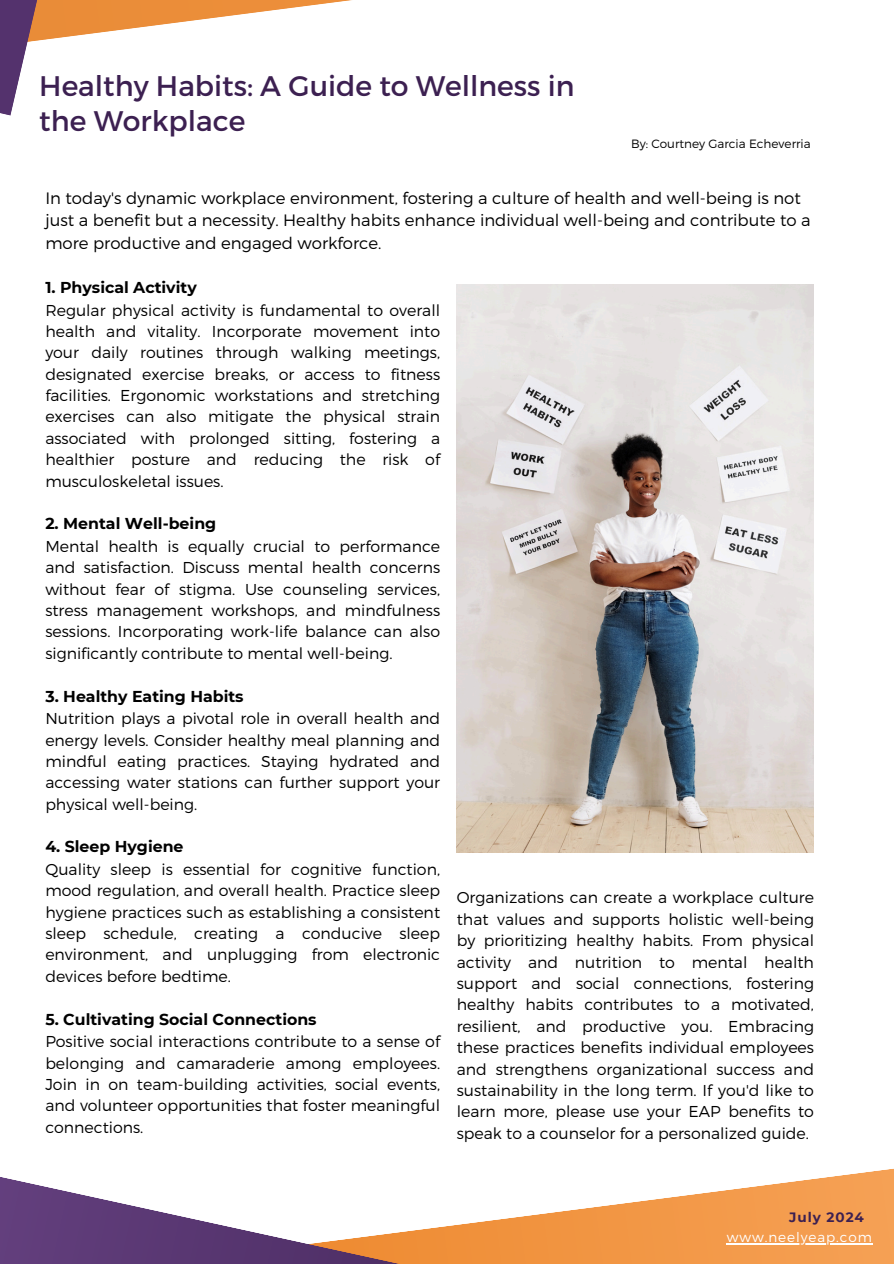
<style>
.page{position:relative;width:894px;height:1264px;background:#fff}
.page>*{position:absolute;margin:0;border:0;box-sizing:border-box;transform-origin:0 0}
.t1{font:28.35px/34.8px "Montserrat";color:#3c2051}
.t2{font:300 16.5px/22.5px "Montserrat";color:#000}
.t3{font:300 15.75px/21.6px "Montserrat";color:#000}
.t4{font:300 13.5px "Montserrat";letter-spacing:.07em;color:#fff}
.t5{font:700 13.5px "Montserrat";letter-spacing:.07em;color:#3c2051}
.t6{font:300 12px "Montserrat";color:#000}
.s1{font-weight:700}
</style>
<div class="page">
<svg style="left:726px;top:1169px;width:167px;height:94px;background:#f5a965"></svg>
<svg style="left:0;top:1177px;width:726px;height:86px"></svg>
<svg style="left:0;top:0;width:352px;height:116px"></svg>
<img style="left:456px;top:284px;width:357px;height:568px">
<hr style="left:726px;top:1243px;width:146px;height:1px;background:#fff">
<h3 class="t1" style="left:39px;top:67px;width:536px">Healthy Habits: A Guide to Wellness in the Workplace</h3>
<h3 class="t6" style="left:631px;top:136px;width:181px">By: Courtney Garcia Echeverria</h3>
<h3 class="t2" style="left:45px;top:186px;width:766px">In today's dynamic workplace environment, fostering a culture of health and well-being is not just a benefit but a necessity. Healthy habits enhance individual well-being and contribute to a more productive and engaged workforce.</h3>
<p class="t3" style="left:45px;top:276px;width:396px"><span class="s1">1. Physical Activity<br></span>Regular physical activity is fundamental to overall health and vitality. Incorporate movement into your daily routines through walking meetings, designated exercise breaks, or access to fitness facilities. Ergonomic workstations and stretching exercises can also mitigate the physical strain associated with prolonged sitting, fostering a healthier posture and reducing the risk of musculoskeletal issues.</p>
<h1 class="t3" style="left:45px;top:512px;width:396px"><span class="s1">2. Mental Well-being<br></span>Mental health is equally crucial to performance and satisfaction. Discuss mental health concerns without fear of stigma. Use counseling services, stress management workshops, and mindfulness sessions. Incorporating work-life balance can also significantly contribute to mental well-being.</h1>
<p class="t3" style="left:45px;top:684px;width:396px"><span class="s1">3. Healthy Eating Habits<br></span>Nutrition plays a pivotal role in overall health and energy levels. Consider healthy meal planning and mindful eating practices. Staying hydrated and accessing water stations can further support your physical well-being.</p>
<h3 class="t3" style="left:45px;top:835px;width:396px"><span class="s1">4. Sleep Hygiene<br></span>Quality sleep is essential for cognitive function, mood regulation, and overall health. Practice sleep hygiene practices such as establishing a consistent sleep schedule, creating a conducive sleep environment, and unplugging from electronic devices before bedtime.</h3>
<h3 class="t3" style="left:45px;top:1007px;width:396px"><span class="s1">5. Cultivating Social Connections<br></span>Positive social interactions contribute to a sense of belonging and camaraderie among employees.<br>Join in on team-building activities, social events, and volunteer opportunities that foster meaningful connections.</h3>
<p class="t3" style="left:456px;top:886px;width:359px;text-align:justify">Organizations can create a workplace culture that values and supports holistic well-being by prioritizing healthy habits. From physical activity and nutrition to mental health support and social connections, fostering healthy habits contributes to a motivated, resilient, and productive you. Embracing these practices benefits individual employees and strengthens organizational success and sustainability in the long term. If you'd like to learn more, please use your EAP benefits to speak to a counselor for a personalized guide.</p>
<h3 class="t5" style="left:789px;top:1209px;width:76px">July 2024</h3>
<h3 class="t4" style="left:726px;top:1228px;width:147px">www.neelyeap.com</h3>
</div>
